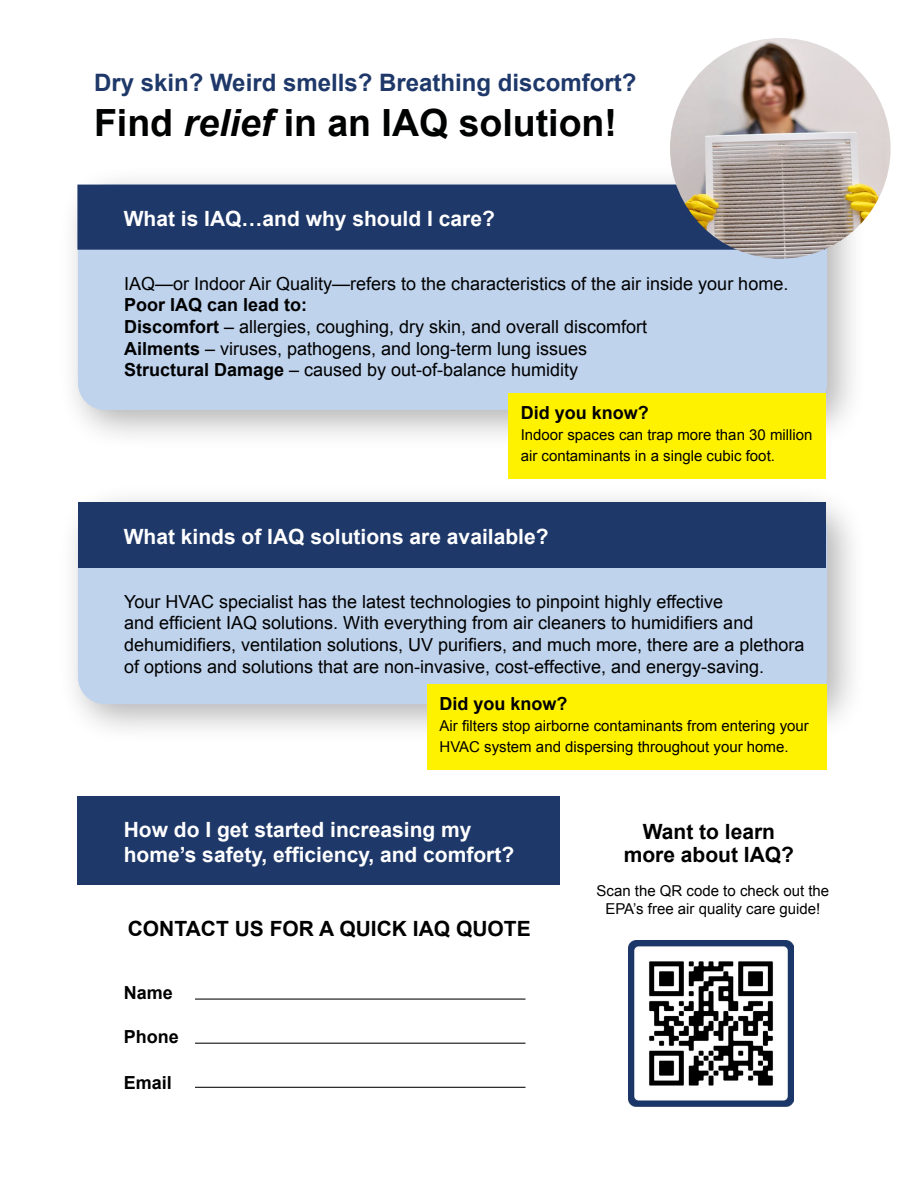
<style>
.page{position:relative;width:918px;height:1188px;background:#fff}
.page>*{position:absolute;margin:0;border:0;box-sizing:border-box;transform-origin:0 0}
.t1{font:700 37.5px "Arial";color:#000101}
.t2{font:700 24px "Arial";color:#1e3869}
.t3{font:700 21px/25.2px "Arial";color:#fff}
.t4{font:700 21px/22.5px "Arial";color:#000;text-align:center}
.t5{font:18px/21.6px "Arial";color:#000}
.t6{font:700 18px "Arial";color:#000}
.t7{font:15px/21px "Arial";color:#000}
.s1{font-style:italic}
.s2{font-weight:700}
</style>
<div class="page">
<div style="left:58px;top:165px;width:810px;height:286px;background:#000;opacity:.3"></div>
<div style="left:78px;top:185px;width:749px;height:225px;background:#bfd3ed;border-radius:27px"></div>
<div style="left:77px;top:185px;width:593px;height:65px;background:#1e3869"></div>
<div style="left:58px;top:483px;width:810px;height:262px;background:#000;opacity:.3"></div>
<div style="left:78px;top:503px;width:749px;height:201px;background:#bfd3ed;border-radius:27px"></div>
<div style="left:78px;top:503px;width:748px;height:65px;background:#1e3869"></div>
<div style="left:77px;top:796px;width:482px;height:88px;background:#1e3869"></div>
<div style="left:427px;top:685px;width:400px;height:85px;background:#fff200"></div>
<div style="left:508px;top:393px;width:318px;height:86px;background:#fff200"></div>
<img style="left:670px;top:38px;width:221px;height:221px">
<img style="left:628px;top:940px;width:166px;height:167px">
<hr style="left:195px;top:999px;width:331px;height:1px;background:#000">
<hr style="left:195px;top:1043px;width:331px;height:1px;background:#000">
<hr style="left:195px;top:1087px;width:331px;height:1px;background:#000">
<h2 class="t2" style="left:94px;top:67px;width:544px">Dry skin? Weird smells? Breathing discomfort?</h2>
<h1 class="t1" style="left:94px;top:98px;width:524px">Find <span class="s1">relief</span> in an IAQ solution!</h1>
<p class="t3" style="left:124px;top:207px;width:373px">What is IAQ…and why should I care?</p>
<p class="t5" style="left:124px;top:273px;width:666px">IAQ—or Indoor Air Quality—refers to the characteristics of the air inside your home.</p>
<p class="t5" style="left:124px;top:294px;width:525px"><span class="s2">Poor IAQ can lead to:<br>Discomfort</span> – allergies, coughing, dry skin, and overall discomfort <span class="s2">Ailments</span> – viruses, pathogens, and long-term lung issues <span class="s2">Structural Damage</span> – caused by out-of-balance humidity</p>
<p class="t6" style="left:521px;top:400px;width:130px">Did you know?</p>
<p class="t7" style="left:521px;top:424px;width:293px">Indoor spaces can trap more than 30 million air contaminants in a single cubic foot.</p>
<p class="t3" style="left:124px;top:525px;width:426px">What kinds of IAQ solutions are available?</p>
<p class="t5" style="left:124px;top:591px;width:682px">Your HVAC specialist has the latest technologies to pinpoint highly effective<br>and efficient IAQ solutions. With everything from air cleaners to humidifiers and dehumidifiers, ventilation solutions, UV purifiers, and much more, there are a plethora of options and solutions that are non-invasive, cost-effective, and energy-saving.</p>
<p class="t6" style="left:440px;top:692px;width:130px">Did you know?</p>
<p class="t7" style="left:440px;top:715px;width:371px">Air filters stop airborne contaminants from entering your<br>HVAC system and dispersing throughout your home.</p>
<p class="t3" style="left:124px;top:818px;width:392px">How do I get started increasing my home’s safety, efficiency, and comfort?</p>
<p class="t4" style="left:128px;top:918px;width:404px">CONTACT US FOR A QUICK IAQ QUOTE</p>
<p class="t6" style="left:124px;top:980px;width:51px">Name</p>
<p class="t6" style="left:124px;top:1025px;width:57px">Phone</p>
<p class="t6" style="left:124px;top:1071px;width:50px">Email</p>
<p class="t4" style="left:624px;top:821px;width:172px">Want to learn more about IAQ?</p>
<p class="t7" style="left:597px;top:882px;width:234px;line-height:18px;text-align:center">Scan the QR code to check out the<br>EPA’s free air quality care guide!</p>
</div>
